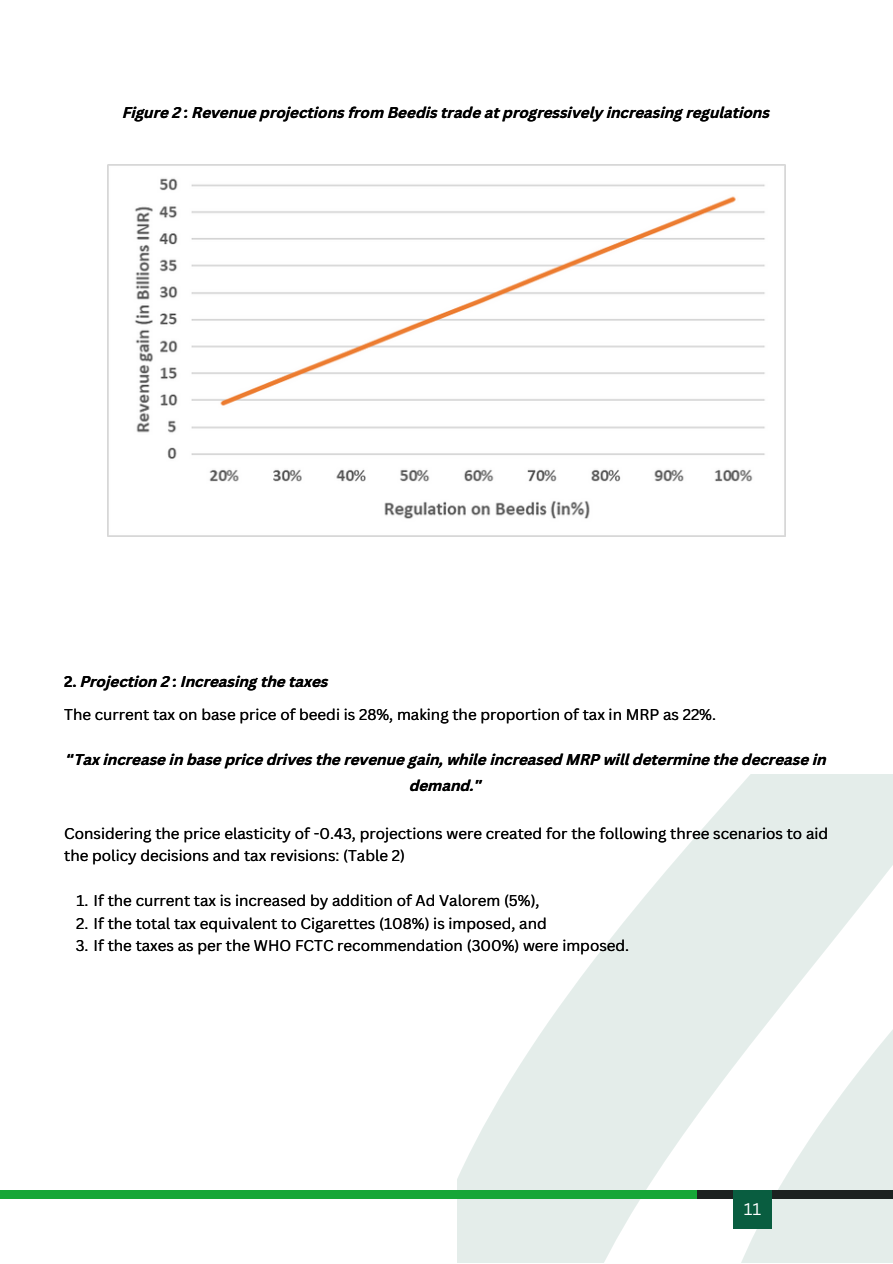
<style>
.page{position:relative;width:893px;height:1264px;background:#fff}
.page>*{position:absolute;margin:0;border:0;box-sizing:border-box;transform-origin:0 0}
.t1{font:16.5px "Canva Sans";color:#fff}
.t2{font:15.15px/22.5px "Canva Sans";color:#000}
.t3{font:italic 700 15.15px/25.8px "Canva Sans";color:#000;text-align:center}
.s1{font-style:normal}
.s2{font-family:"Noto Sans Gurmukhi";font-style:normal}
</style>
<div class="page">
<svg style="left:458px;top:775px;width:434px;height:487px;fill:#e4edea"></svg>
<div style="left:0;top:1190px;width:733px;height:8px;background:#16a637"></div>
<div style="left:696px;top:1190px;width:196px;height:8px;background:#1c2120"></div>
<div style="left:733px;top:1190px;width:38px;height:39px;background:#095d40"></div>
<img style="left:107px;top:165px;width:678px;height:372px">
<p class="t3" style="left:123px;top:101px;width:648px">Figure 2 : Revenue projections from Beedis trade at progressively increasing regulations</p>
<p class="t3" style="left:64px;top:670px;width:266px"><span class="s1">2.</span> Projection 2 : Increasing the taxes</p>
<p class="t2" style="left:64px;top:702px;width:653px">The current tax on base price of beedi is 28%, making the proportion of tax in MRP as 22%.</p>
<p class="t3" style="left:66px;top:748px;width:762px"><span class="s2">“</span>Tax increase in base price drives the revenue gain, while increased MRP will determine the decrease in demand.<span class="s2">”</span></p>
<p class="t2" style="left:64px;top:821px;width:765px">Considering the price elasticity of -0.43, projections were created for the following three scenarios to aid the policy decisions and tax revisions: (Table 2)</p>
<p class="t2" style="left:76px;top:889px;width:464px">1. If the current tax is increased by addition of Ad Valorem (5%),</p>
<p class="t2" style="left:76px;top:911px;width:472px">2. If the total tax equivalent to Cigarettes (108%) is imposed, and</p>
<p class="t2" style="left:76px;top:934px;width:555px">3. If the taxes as per the WHO FCTC recommendation (300%) were imposed.</p>
<p class="t1" style="left:743px;top:1197px;width:19px">11</p>
</div>
